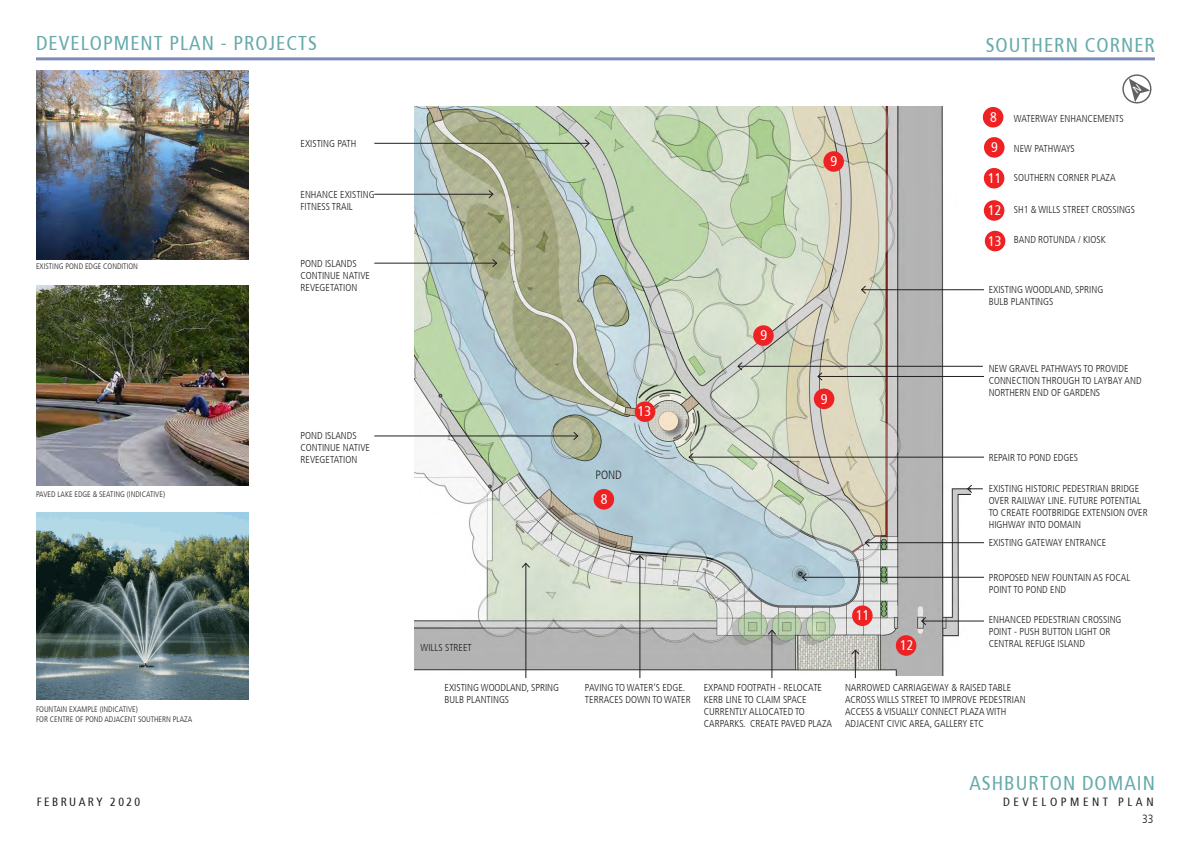
<style>
.page{position:relative;width:1191px;height:842px;background:#fff}
.page>*{position:absolute;margin:0;border:0;box-sizing:border-box;transform-origin:0 0}
.t1{font:condensed 20px "Frutiger";letter-spacing:.05em;color:#67aaaa}
.t2{font:condensed 14px "Frutiger";color:#fff}
.t3{font:300 condensed 12px "Frutiger";color:#231f20}
.t4{font:condensed 11.9px "Frutiger";letter-spacing:.3em;color:#231f20}
.t5{font:condensed 11.9px "Frutiger";letter-spacing:.2em;color:#231f20}
.t6{font:300 condensed 10px/12px "Frutiger";color:#231f20}
.t7{font:300 condensed 8px "Frutiger";color:#231f20}
</style>
<div class="page">
<hr style="left:36px;top:57px;width:1119px;height:3px;background:#253f8e">
<img style="left:414px;top:107px;width:556px;height:568px">
<img style="left:36px;top:286px;width:212px;height:200px">
<div style="left:896px;top:635px;width:20px;height:21px;background:#ee2123;border-radius:50%"></div>
<div style="left:983px;top:200px;width:21px;height:21px;background:#ee2123;border-radius:50%"></div>
<div style="left:852px;top:605px;width:20px;height:21px;background:#ee2123;border-radius:50%"></div>
<div style="left:983px;top:168px;width:21px;height:20px;background:#ee2123;border-radius:50%"></div>
<div style="left:823px;top:151px;width:21px;height:21px;background:#ee2123;border-radius:50%"></div>
<div style="left:984px;top:137px;width:20px;height:21px;background:#ee2123;border-radius:50%"></div>
<div style="left:814px;top:389px;width:20px;height:20px;background:#ee2123;border-radius:50%"></div>
<div style="left:753px;top:325px;width:20px;height:21px;background:#ee2123;border-radius:50%"></div>
<div style="left:593px;top:489px;width:21px;height:21px;background:#ee2123;border-radius:50%"></div>
<div style="left:982px;top:107px;width:21px;height:21px;background:#ee2123;border-radius:50%"></div>
<div style="left:635px;top:401px;width:20px;height:21px;background:#ee2123;border-radius:50%"></div>
<div style="left:984px;top:231px;width:21px;height:20px;background:#ee2123;border-radius:50%"></div>
<hr style="left:771px;top:630px;width:1px;height:48px;background:#231f20">
<svg style="left:766px;top:629px;width:11px;height:7px"></svg>
<svg style="left:850px;top:649px;width:10px;height:29px"></svg>
<hr style="left:639px;top:556px;width:1px;height:122px;background:#231f20">
<svg style="left:635px;top:554px;width:10px;height:7px"></svg>
<hr style="left:525px;top:563px;width:1px;height:115px;background:#231f20">
<svg style="left:521px;top:562px;width:10px;height:7px"></svg>
<hr style="left:921px;top:620px;width:63px;height:1px;background:#231f20">
<svg style="left:920px;top:616px;width:7px;height:10px"></svg>
<hr style="left:738px;top:366px;width:244px;height:1px;background:#231f20">
<svg style="left:736px;top:361px;width:7px;height:10px"></svg>
<hr style="left:818px;top:376px;width:166px;height:1px;background:#231f20">
<svg style="left:816px;top:371px;width:7px;height:11px"></svg>
<hr style="left:865px;top:542px;width:119px;height:1px;background:#231f20">
<svg style="left:864px;top:537px;width:6px;height:11px"></svg>
<hr style="left:802px;top:577px;width:182px;height:1px;background:#231f20">
<svg style="left:801px;top:572px;width:7px;height:10px"></svg>
<svg style="left:966px;top:484px;width:16px;height:10px"></svg>
<hr style="left:689px;top:457px;width:295px;height:1px;background:#231f20">
<svg style="left:687px;top:452px;width:7px;height:10px"></svg>
<hr style="left:374px;top:263px;width:122px;height:1px;background:#231f20">
<svg style="left:491px;top:258px;width:7px;height:10px"></svg>
<hr style="left:374px;top:435px;width:204px;height:1px;background:#231f20">
<svg style="left:572px;top:431px;width:7px;height:10px"></svg>
<hr style="left:374px;top:194px;width:119px;height:1px;background:#231f20">
<svg style="left:487px;top:189px;width:7px;height:10px"></svg>
<hr style="left:374px;top:143px;width:215px;height:1px;background:#231f20">
<svg style="left:583px;top:138px;width:7px;height:10px"></svg>
<hr style="left:861px;top:289px;width:123px;height:1px;background:#231f20">
<svg style="left:860px;top:285px;width:7px;height:10px"></svg>
<img style="left:36px;top:513px;width:212px;height:187px">
<img style="left:36px;top:71px;width:212px;height:188px">
<svg style="left:1122px;top:74px;width:30px;height:30px"></svg>
<h1 class="t1" style="left:36px;top:34px;width:282px">DEVELOPMENT PLAN - PROJECTS</h1>
<p class="t6" style="left:300px;top:138px;width:57px">EXISTING PATH</p>
<p class="t7" style="left:36px;top:263px;width:103px">EXISTING POND EDGE CONDITION</p>
<p class="t7" style="left:36px;top:491px;width:131px">PAVED LAKE EDGE &amp; SEATING (INDICATIVE)</p>
<p class="t7" style="left:36px;top:706px;width:103px">FOUNTAIN EXAMPLE (INDICATIVE)</p>
<p class="t7" style="left:36px;top:715px;width:158px">FOR CENTRE OF POND ADJACENT SOUTHERN PLAZA</p>
<p class="t6" style="left:300px;top:189px;width:76px">ENHANCE EXISTING<br>FITNESS TRAIL</p>
<p class="t6" style="left:300px;top:258px;width:71px">POND ISLANDS<br>CONTINUE NATIVE<br>REVEGETATION</p>
<p class="t6" style="left:300px;top:431px;width:71px">POND ISLANDS<br>CONTINUE NATIVE<br>REVEGETATION</p>
<p class="t6" style="left:420px;top:642px;width:53px">WILLS STREET</p>
<p class="t6" style="left:444px;top:682px;width:116px">EXISTING WOODLAND, SPRING<br>BULB PLANTINGS</p>
<p class="t1" style="left:985px;top:36px;width:171px">SOUTHERN CORNER</p>
<p class="t2" style="left:830px;top:155px;width:8px">9</p>
<p class="t2" style="left:990px;top:111px;width:8px">8</p>
<p class="t2" style="left:991px;top:141px;width:8px">9</p>
<p class="t6" style="left:1013px;top:113px;width:111px">WATERWAY ENHANCEMENTS</p>
<p class="t6" style="left:1013px;top:143px;width:62px">NEW PATHWAYS</p>
<p class="t2" style="left:988px;top:172px;width:15px">11</p>
<p class="t6" style="left:1013px;top:173px;width:103px">SOUTHERN CORNER PLAZA</p>
<p class="t2" style="left:988px;top:204px;width:15px">12</p>
<p class="t6" style="left:1013px;top:205px;width:123px">SH1 &amp; WILLS STREET CROSSINGS</p>
<p class="t2" style="left:988px;top:235px;width:15px">13</p>
<p class="t6" style="left:1013px;top:234px;width:93px">BAND ROTUNDA / KIOSK</p>
<p class="t2" style="left:638px;top:405px;width:15px">13</p>
<p class="t2" style="left:760px;top:329px;width:8px">9</p>
<p class="t2" style="left:821px;top:393px;width:8px">9</p>
<p class="t6" style="left:988px;top:284px;width:116px">EXISTING WOODLAND, SPRING<br>BULB PLANTINGS</p>
<p class="t6" style="left:988px;top:363px;width:154px">NEW GRAVEL PATHWAYS TO PROVIDE<br>CONNECTION THROUGH TO LAYBAY AND<br>NORTHERN END OF GARDENS</p>
<p class="t3" style="left:595px;top:470px;width:28px">POND</p>
<p class="t2" style="left:601px;top:493px;width:8px">8</p>
<p class="t6" style="left:585px;top:682px;width:107px">PAVING TO WATER’S EDGE.<br>TERRACES DOWN TO WATER</p>
<p class="t2" style="left:856px;top:609px;width:15px">11</p>
<p class="t2" style="left:900px;top:639px;width:15px">12</p>
<p class="t6" style="left:988px;top:452px;width:91px">REPAIR TO POND EDGES</p>
<p class="t6" style="left:988px;top:483px;width:160px">EXISTING HISTORIC PEDESTRIAN BRIDGE<br>OVER RAILWAY LINE. FUTURE POTENTIAL<br>TO CREATE FOOTBRIDGE EXTENSION OVER<br>HIGHWAY INTO DOMAIN</p>
<p class="t6" style="left:988px;top:538px;width:119px">EXISTING GATEWAY ENTRANCE</p>
<p class="t6" style="left:988px;top:572px;width:143px">PROPOSED NEW FOUNTAIN AS FOCAL<br>POINT TO POND END</p>
<p class="t6" style="left:988px;top:614px;width:134px">ENHANCED PEDESTRIAN CROSSING<br>POINT - PUSH BUTTON LIGHT OR<br>CENTRAL REFUGE ISLAND</p>
<p class="t6" style="left:704px;top:682px;width:130px">EXPAND FOOTPATH - RELOCATE<br>KERB LINE TO CLAIM SPACE<br>CURRENTLY ALLOCATED TO<br>CARPARKS. CREATE PAVED PLAZA</p>
<p class="t6" style="left:845px;top:682px;width:182px">NARROWED CARRIAGEWAY &amp; RAISED TABLE ACROSS WILLS STREET TO IMPROVE PEDESTRIAN ACCESS &amp; VISUALLY CONNECT PLAZA WITH ADJACENT CIVIC AREA, GALLERY ETC</p>
<h1 class="t1" style="left:969px;top:774px;width:187px">ASHBURTON DOMAIN</h1>
<p class="t5" style="left:37px;top:796px;width:105px">FEBRUARY 2020</p>
<p class="t4" style="left:1003px;top:796px;width:152px">DEVELOPMENT PLAN</p>
<p class="t3" style="left:1142px;top:813px;width:13px">33</p>
</div>
